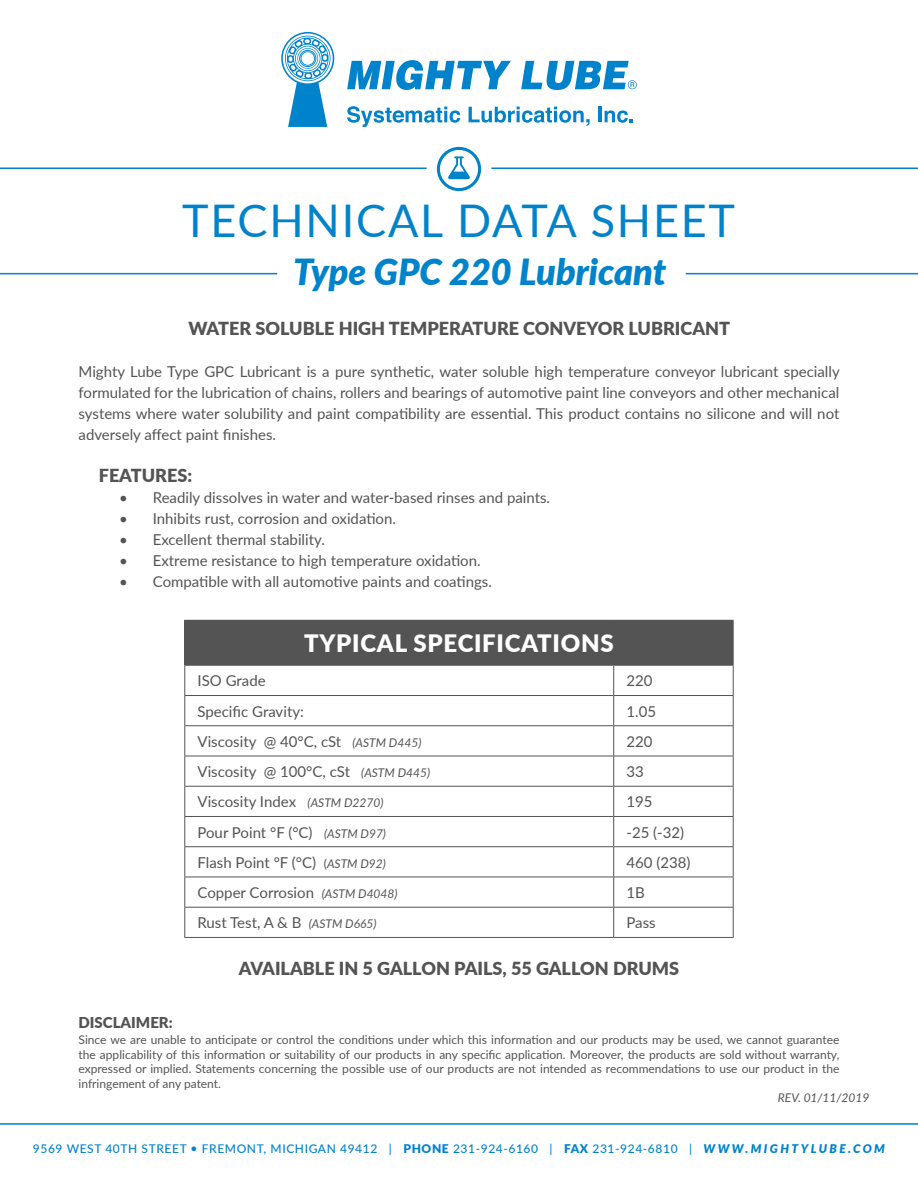
<style>
.page{position:relative;width:918px;height:1188px;background:#fff}
.page>*{position:absolute;margin:0;border:0;box-sizing:border-box;transform-origin:0 0}
.t1{font:45px "Lato";letter-spacing:.04em;color:#0083ca}
.t2{font:italic 900 36px "Lato";color:#0083ca}
.t3{font:900 24px "Lato";letter-spacing:.03em;color:#fff}
.t4{font:900 18px "Lato";color:#535453}
.t5{font:15px/21px "Lato";color:#535453;text-align:justify}
.t6{font:900 15px "Lato";color:#535453}
.t7{font:12px/14.4px "Lato";color:#535453;text-align:justify}
.t8{font:500 12px "Lato";letter-spacing:.05em;color:#0083ca}
.t9{font:italic 12px "Lato";color:#535453}
.s1{font-style:italic;font-size:12px}
.s2{font-size:12px}
.s3{font-weight:900}
.s4{font-weight:900;font-style:italic}
</style>
<div class="page">
<hr style="left:0;top:1123px;width:918px;height:2px;background:#0083ca">
<svg style="left:281px;top:32px;width:53px;height:95px"></svg>
<svg style="left:347px;top:60px;width:164px;height:30px"></svg>
<svg style="left:521px;top:61px;width:116px;height:29px"></svg>
<svg style="left:347px;top:106px;width:113px;height:21px"></svg>
<svg style="left:469px;top:107px;width:121px;height:19px"></svg>
<hr style="left:599px;top:107px;width:3px;height:15px;background:#0083ca">
<svg style="left:605px;top:110px;width:28px;height:13px"></svg>
<hr style="left:0;top:273px;width:277px;height:1px;background:#0083ca">
<hr style="left:686px;top:273px;width:232px;height:1px;background:#0083ca">
<svg style="left:438px;top:148px;width:42px;height:42px"></svg>
<div style="left:437px;top:147px;width:44px;height:44px;border:3px solid #0083ca;border-radius:50%"></div>
<svg style="left:448px;top:156px;width:22px;height:23px"></svg>
<hr style="left:0;top:167px;width:427px;height:2px;background:#0083ca">
<hr style="left:491px;top:167px;width:427px;height:2px;background:#0083ca">
<div style="left:185px;top:620px;width:548px;height:45px;background:#535453"></div>
<hr style="left:184px;top:620px;width:430px;height:1px;background:#535453">
<hr style="left:184px;top:621px;width:1px;height:44px;background:#535453">
<hr style="left:614px;top:620px;width:120px;height:1px;background:#535453">
<hr style="left:733px;top:621px;width:1px;height:44px;background:#535453">
<hr style="left:184px;top:665px;width:430px;height:1px;background:#535453">
<hr style="left:614px;top:665px;width:120px;height:1px;background:#535453">
<hr style="left:184px;top:695px;width:430px;height:1px;background:#535453">
<svg style="left:184px;top:666px;width:1px;height:59px"></svg>
<hr style="left:614px;top:695px;width:120px;height:1px;background:#535453">
<svg style="left:613px;top:666px;width:1px;height:59px"></svg>
<svg style="left:733px;top:666px;width:1px;height:59px"></svg>
<hr style="left:184px;top:725px;width:430px;height:1px;background:#535453">
<hr style="left:184px;top:726px;width:1px;height:30px;background:#535453">
<hr style="left:614px;top:725px;width:120px;height:1px;background:#535453">
<hr style="left:613px;top:726px;width:1px;height:30px;background:#535453">
<hr style="left:733px;top:726px;width:1px;height:30px;background:#535453">
<hr style="left:184px;top:756px;width:430px;height:1px;background:#535453">
<hr style="left:184px;top:756px;width:1px;height:30px;background:#535453">
<hr style="left:614px;top:756px;width:120px;height:1px;background:#535453">
<hr style="left:613px;top:756px;width:1px;height:30px;background:#535453">
<hr style="left:733px;top:756px;width:1px;height:30px;background:#535453">
<hr style="left:184px;top:786px;width:430px;height:1px;background:#535453">
<hr style="left:614px;top:786px;width:120px;height:1px;background:#535453">
<hr style="left:184px;top:816px;width:430px;height:1px;background:#535453">
<svg style="left:184px;top:787px;width:1px;height:59px"></svg>
<hr style="left:614px;top:816px;width:120px;height:1px;background:#535453">
<svg style="left:613px;top:787px;width:1px;height:59px"></svg>
<svg style="left:733px;top:787px;width:1px;height:59px"></svg>
<hr style="left:184px;top:846px;width:430px;height:1px;background:#535453">
<hr style="left:184px;top:847px;width:1px;height:30px;background:#535453">
<hr style="left:614px;top:846px;width:120px;height:1px;background:#535453">
<hr style="left:613px;top:847px;width:1px;height:30px;background:#535453">
<hr style="left:733px;top:847px;width:1px;height:30px;background:#535453">
<hr style="left:184px;top:877px;width:430px;height:1px;background:#535453">
<hr style="left:184px;top:877px;width:1px;height:30px;background:#535453">
<hr style="left:614px;top:877px;width:120px;height:1px;background:#535453">
<hr style="left:613px;top:877px;width:1px;height:30px;background:#535453">
<hr style="left:733px;top:877px;width:1px;height:30px;background:#535453">
<hr style="left:184px;top:907px;width:430px;height:1px;background:#535453">
<svg style="left:184px;top:908px;width:1px;height:29px"></svg>
<hr style="left:614px;top:907px;width:120px;height:1px;background:#535453">
<svg style="left:613px;top:908px;width:1px;height:29px"></svg>
<svg style="left:733px;top:908px;width:1px;height:29px"></svg>
<hr style="left:184px;top:937px;width:430px;height:1px;background:#535453">
<hr style="left:614px;top:937px;width:120px;height:1px;background:#535453">
<h1 class="t1" style="left:182px;top:189px;width:554px">TECHNICAL DATA SHEET</h1>
<h2 class="t2" style="left:293px;top:245px;width:375px">Type GPC 220 Lubricant</h2>
<p class="t4" style="left:188px;top:315px;width:543px">WATER SOLUBLE HIGH TEMPERATURE CONVEYOR LUBRICANT</p>
<p class="t5" style="left:79px;top:360px;width:763px">Mighty Lube Type GPC Lubricant is a pure synthetic, water soluble high temperature conveyor lubricant specially formulated for the lubrication of chains, rollers and bearings of automotive paint line conveyors and other mechanical systems where water solubility and paint compatibility are essential. This product contains no silicone and will not adversely affect paint finishes.</p>
<p class="t4" style="left:99px;top:462px;width:95px">FEATURES:</p>
<p class="t5" style="left:119px;top:486px;width:433px">• Readily dissolves in water and water-based rinses and paints.</p>
<p class="t5" style="left:119px;top:507px;width:279px">• Inhibits rust, corrosion and oxidation.</p>
<p class="t5" style="left:119px;top:528px;width:207px">• Excellent thermal stability.</p>
<p class="t5" style="left:119px;top:549px;width:363px">• Extreme resistance to high temperature oxidation.</p>
<p class="t5" style="left:119px;top:570px;width:374px">• Compatible with all automotive paints and coatings.</p>
<p class="t3" style="left:304px;top:626px;width:311px">TYPICAL SPECIFICATIONS</p>
<p class="t5" style="left:198px;top:670px;width:70px">ISO Grade</p>
<p class="t5" style="left:626px;top:670px;width:28px">220</p>
<p class="t5" style="left:198px;top:700px;width:108px">Specific Gravity:</p>
<p class="t5" style="left:626px;top:700px;width:31px">1.05</p>
<p class="t5" style="left:198px;top:730px;width:225px">Viscosity @ 40°C, cSt <span class="s1">(ASTM D445)</span></p>
<p class="t5" style="left:626px;top:730px;width:28px">220</p>
<p class="t5" style="left:198px;top:761px;width:234px">Viscosity @ 100°C, cSt <span class="s1">(ASTM D445)</span></p>
<p class="t5" style="left:626px;top:761px;width:19px">33</p>
<p class="t5" style="left:198px;top:791px;width:187px">Viscosity Index <span class="s1">(ASTM D2270)</span></p>
<p class="t5" style="left:626px;top:791px;width:28px">195</p>
<p class="t5" style="left:198px;top:821px;width:190px">Pour Point °F (°C) <span class="s1">(ASTM D97)</span></p>
<p class="t5" style="left:626px;top:821px;width:59px">-25 (-32)</p>
<p class="t5" style="left:198px;top:851px;width:190px">Flash Point °F (°C) <span class="s2">(</span><span class="s1">ASTM D92)</span></p>
<p class="t5" style="left:626px;top:851px;width:66px">460 (238)</p>
<p class="t5" style="left:198px;top:882px;width:202px">Copper Corrosion <span class="s1">(ASTM D4048)</span></p>
<p class="t5" style="left:626px;top:882px;width:20px">1B</p>
<p class="t5" style="left:198px;top:912px;width:181px">Rust Test, A &amp; B <span class="s1">(ASTM D665)</span></p>
<p class="t5" style="left:626px;top:912px;width:31px">Pass</p>
<p class="t4" style="left:239px;top:955px;width:442px">AVAILABLE IN 5 GALLON PAILS, 55 GALLON DRUMS</p>
<p class="t6" style="left:79px;top:1011px;width:96px">DISCLAIMER:</p>
<p class="t7" style="left:79px;top:1032px;width:762px">Since we are unable to anticipate or control the conditions under which this information and our products may be used, we cannot guarantee the applicability of this information or suitability of our products in any specific application. Moreover, the products are sold without warranty, expressed or implied. Statements concerning the possible use of our products are not intended as recommendations to use our product in the infringement of any patent.</p>
<p class="t9" style="left:778px;top:1089px;width:93px">REV. 01/11/2019</p>
<p class="t8" style="left:33px;top:1140px;width:854px">9569 WEST 40TH STREET • FREMONT, MICHIGAN 49412 | <span class="s3">PHONE</span> 231-924-6160 | <span class="s3">FAX</span> 231-924-6810 | <span class="s4">WWW.MIGHTYLUBE.COM</span></p>
</div>
